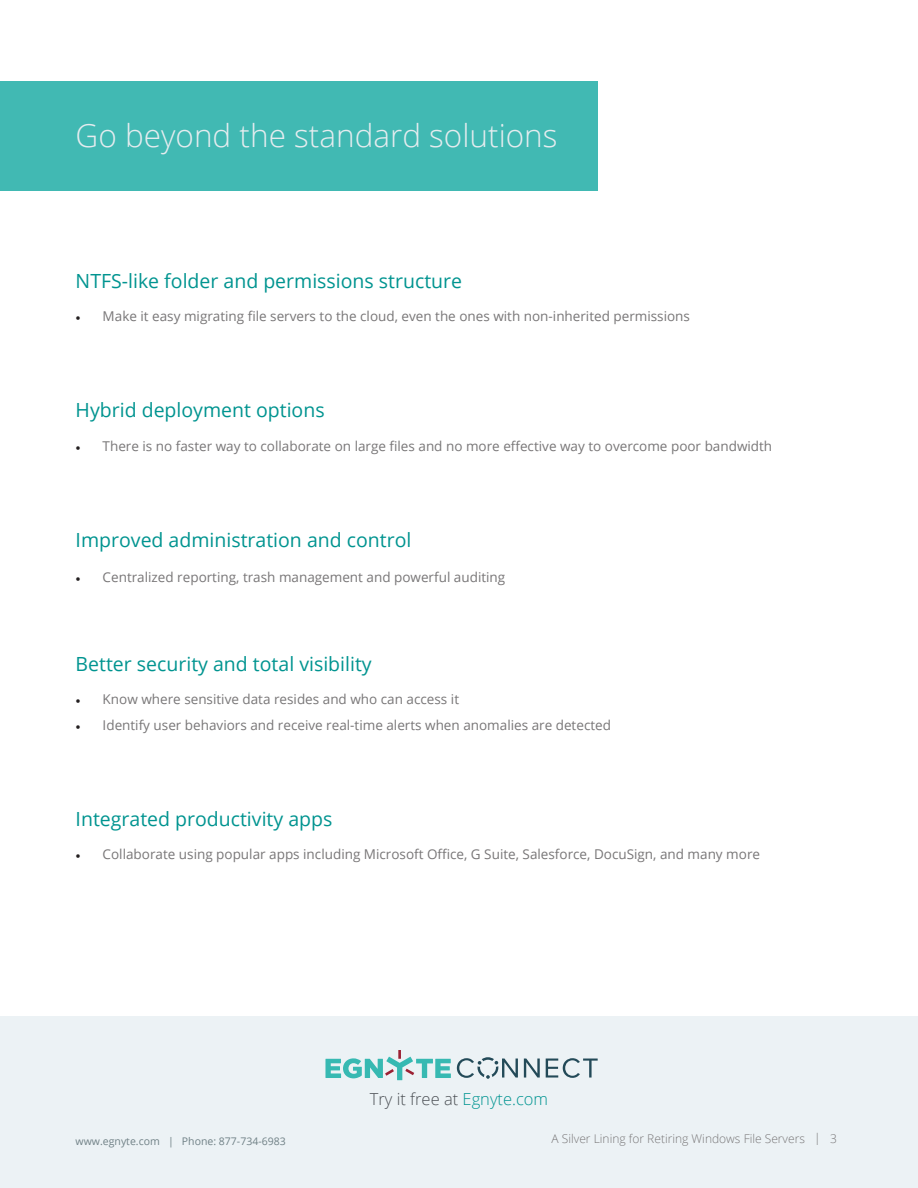
<style>
.page{position:relative;width:918px;height:1188px;background:#fff}
.page>*{position:absolute;margin:0;border:0;box-sizing:border-box;transform-origin:0 0}
.ParaStyle01-Leading{font:300 31.5px "Open Sans";color:#e5ecef}
.ParaStyle07-Leading{font:19.5px "Open Sans";color:#009490}
.t1{font:300 16.5px "Open Sans";color:#4b4f54}
.t2{font:13.5px "Open Sans";color:#787677}
.body_text{font:300 12px "Open Sans";color:#787677}
.t3{font:10.5px "Open Sans";color:#708186}
.s1{font-family:"Minion Pro";color:#231f20}
.s2{color:#009491}
</style>
<div class="page">
<div style="left:0;top:81px;width:597px;height:109px;background:#41b9b3"></div>
<div style="left:0;top:1016px;width:918px;height:172px;background:#ecf2f5"></div>
<svg style="left:457px;top:1057px;width:141px;height:22px"></svg>
<svg style="left:325px;top:1050px;width:126px;height:30px"></svg>
<p class="ParaStyle01-Leading" style="left:76px;top:114px;width:483px">Go beyond the standard solutions</p>
<p class="ParaStyle07-Leading" style="left:76px;top:267px;width:388px">NTFS-like folder and permissions structure</p>
<p class="t2" style="left:76px;top:307px;width:616px"><span class="s1">•</span> Make it easy migrating file servers to the cloud, even the ones with non-inherited permissions</p>
<p class="ParaStyle07-Leading" style="left:76px;top:396px;width:251px">Hybrid deployment options</p>
<p class="t2" style="left:76px;top:437px;width:698px"><span class="s1">•</span> There is no faster way to collaborate on large files and no more effective way to overcome poor bandwidth</p>
<p class="ParaStyle07-Leading" style="left:76px;top:527px;width:337px">Improved administration and control</p>
<p class="t2" style="left:76px;top:568px;width:431px"><span class="s1">•</span> Centralized reporting, trash management and powerful auditing</p>
<p class="ParaStyle07-Leading" style="left:76px;top:651px;width:298px">Better security and total visibility</p>
<p class="t2" style="left:76px;top:690px;width:385px"><span class="s1">•</span> Know where sensitive data resides and who can access it</p>
<p class="t2" style="left:76px;top:716px;width:537px"><span class="s1">•</span> Identify user behaviors and receive real-time alerts when anomalies are detected</p>
<p class="ParaStyle07-Leading" style="left:76px;top:806px;width:258px">Integrated productivity apps</p>
<p class="t2" style="left:76px;top:845px;width:686px"><span class="s1">•</span> Collaborate using popular apps including Microsoft Office, G Suite, Salesforce, DocuSign, and many more</p>
<p class="t1" style="left:370px;top:1088px;width:180px">Try it free at <span class="s2">Egnyte.com</span></p>
<p class="t3" style="left:76px;top:1134px;width:212px">www.egnyte.com | Phone: 877-734-6983</p>
<p class="body_text" style="left:552px;top:1131px;width:287px">A Silver Lining for Retiring Windows File Servers | 3</p>
<p class="body_text" style="left:81px;top:1131px;width:212px">© 2018 by Egnyte Inc. All rights reserved</p>
<p class="body_text" style="left:526px;top:1131px;width:275px">The Cha lenges for Business Users with File Service</p>
</div>
